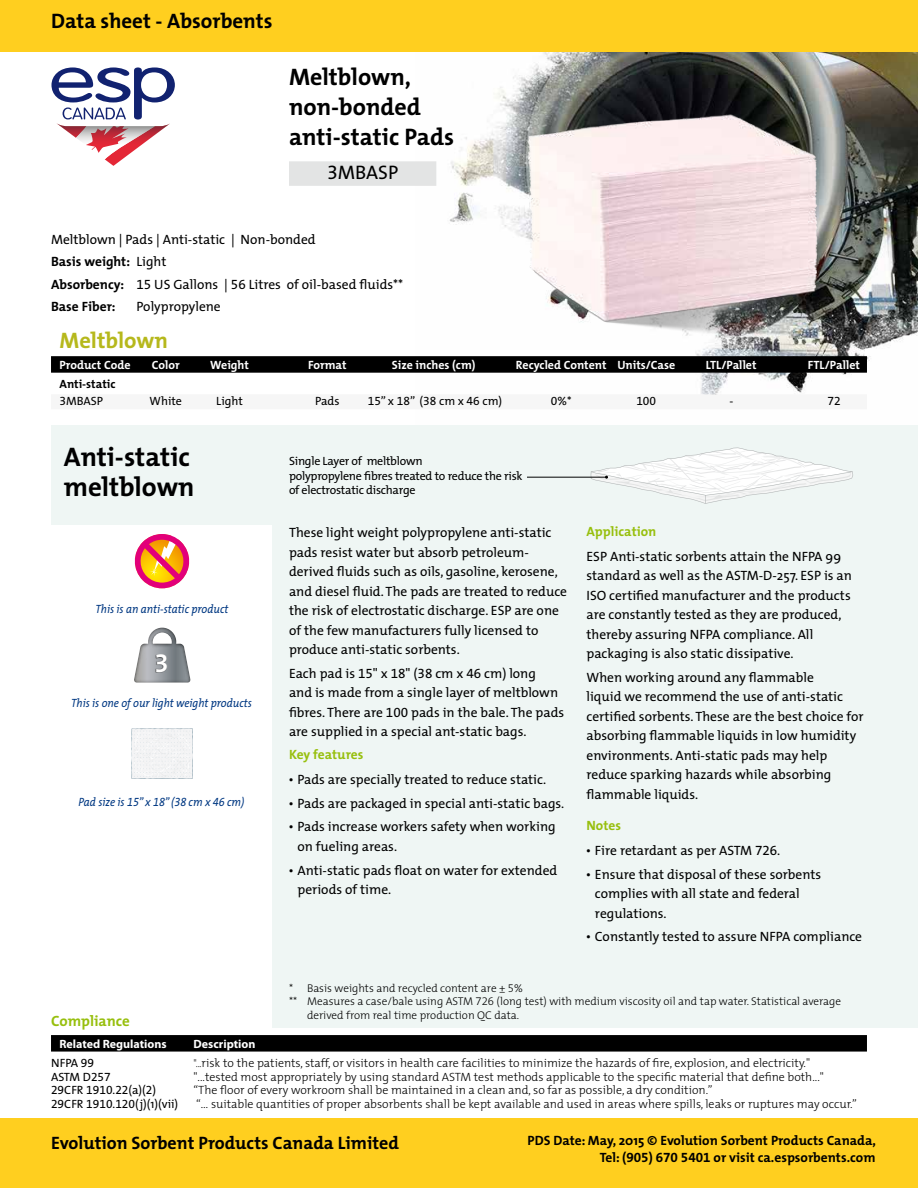
<style>
.page{position:relative;width:918px;height:1188px;background:#fff}
.page>*{position:absolute;margin:0;border:0;box-sizing:border-box;transform-origin:0 0}
.t1{font:700 27px/30px "The Mix";color:#000}
.t2{font:25.95px "The Mix Bold Expert";color:#fff}
.t3{font:700 24px/30px "The Mix";color:#000}
.t4{font:700 22.5px "The Mix";color:#b6b81c}
.t5{font:700 21px "The Mix";color:#000}
.t6{font:19.65px "The Mix";color:#000}
.t7{font:700 18px "The Mix";color:#000}
.t8{font:700 15px "The Mix";color:#97bf0d}
.t9{font:13.5px/19.5px "The Mix";color:#000}
.t10{font:700 13.5px/16.2px "The Mix";color:#000;text-align:right}
.t11{font:700 13.5px "The Mix";color:#97bf0d}
.t12{font:300 12px "The Mix";color:#000}
.t13{font:12px/14.4px "The Mix";letter-spacing:-.02em;color:#000}
.t14{font:700 12px "The Mix";color:#fff}
.t15{font:italic 12px "The Mix";color:#003882;scale:.9 1}
.t16{font:700 12px "Myriad Pro";color:#fff}
.t17{font:12px "The Mix Expert";color:#000}
.t18{font:700 12px/16.5px "The Mix";color:#000}
.t19{font:300 11.25px "The Mix";color:#000}
.s1{font-family:"The Mix Expert"}
.s2{font-weight:700}
.s3{font-family:"The Mix Expert";font-weight:400}
.s4{font-weight:400}
.s5{font-weight:700;color:#97bf0d}
.s6{font-family:"Myriad Pro";font-weight:900}
.s7{font-family:"The Mix Light Expert";font-weight:400}
.s8{font-family:"Myriad Pro";font-size:11.25px}
.s9{font-family:"The Mix"}
.s10{font-family:"The Mix Bold Expert";font-weight:400}
</style>
<div class="page">
<img style="left:415px;top:51px;width:503px;height:343px">
<img style="left:506px;top:86px;width:351px;height:260px">
<div style="left:272px;top:425px;width:646px;height:602px;background:#eff6f4"></div>
<div style="left:51px;top:425px;width:238px;height:100px;background:#eff6f4"></div>
<div style="left:289px;top:161px;width:147px;height:25px;background:#e3e4e4"></div>
<div style="left:128px;top:622px;width:67px;height:67px;background:#000;opacity:.75"></div>
<svg style="left:156px;top:654px;width:12px;height:19px"></svg>
<svg style="left:131px;top:728px;width:62px;height:51px"></svg>
<div style="left:51px;top:356px;width:816px;height:17px;background:#000"></div>
<div style="left:51px;top:394px;width:816px;height:15px;background:#f6f6f6"></div>
<svg style="left:134px;top:534px;width:56px;height:55px"></svg>
<hr style="left:527px;top:477px;width:80px;height:1px;background:#000">
<svg style="left:591px;top:448px;width:262px;height:56px"></svg>
<div style="left:51px;top:1035px;width:816px;height:17px;background:#000"></div>
<div style="left:0;top:0;width:918px;height:51px;background:#ffcf1f"></div>
<div style="left:0;top:1119px;width:918px;height:69px;background:#ffcf1f"></div>
<svg style="left:51px;top:67px;width:124px;height:99px"></svg>
<h3 class="t5" style="left:51px;top:3px;width:223px">Data sheet - Absorbents</h3>
<h3 class="t3" style="left:289px;top:62px;width:167px">Meltblown, non-bonded anti-static Pads</h3>
<h3 class="t6" style="left:327px;top:156px;width:73px"><span class="s1">3</span>MBASP</h3>
<p class="t9" style="left:51px;top:227px;width:354px;line-height:22.5px">Meltblown | Pads | Anti-static | Non-bonded<br><span class="s2">Basis weight:</span> Light<br><span class="s2">Absorbency:</span> <span class="s1">15</span> US Gallons | <span class="s1">56</span> Litres of oil-based fluids** <span class="s2">Base Fiber:</span></p>
<p class="t9" style="left:137px;top:297px;width:86px">Polypropylene</p>
<h3 class="t4" style="left:60px;top:321px;width:110px">Meltblown</h3>
<p class="t14" style="left:60px;top:355px;width:73px">Product Code</p>
<p class="t14" style="left:152px;top:355px;width:29px">Color</p>
<p class="t14" style="left:210px;top:355px;width:40px">Weight</p>
<p class="t14" style="left:308px;top:355px;width:40px">Format</p>
<p class="t14" style="left:392px;top:355px;width:85px">Size inches (cm)</p>
<p class="t14" style="left:516px;top:355px;width:161px">Recycled Content Units/Case</p>
<p class="t14" style="left:706px;top:355px;width:52px">LTL/Pallet</p>
<p class="t14" style="left:808px;top:355px;width:54px">FTL/Pallet</p>
<p class="t18" style="left:60px;top:376px;width:58px">Anti-static<br><span class="s3">3</span><span class="s4">MBASP</span></p>
<p class="t13" style="left:150px;top:393px;width:34px">White</p>
<p class="t13" style="left:216px;top:393px;width:28px">Light</p>
<p class="t13" style="left:315px;top:393px;width:26px">Pads</p>
<p class="t13" style="left:368px;top:393px;width:136px"><span class="s1">15</span>” x <span class="s1">18</span>” (<span class="s1">38</span> cm x <span class="s1">46</span> cm)</p>
<p class="t13" style="left:551px;top:393px;width:22px"><span class="s1">0</span>%*</p>
<p class="t17" style="left:636px;top:391px;width:21px">100</p>
<p class="t13" style="left:729px;top:393px;width:5px">-</p>
<p class="t17" style="left:827px;top:391px;width:15px">72</p>
<h1 class="t1" style="left:64px;top:441px;width:132px">Anti-static meltblown</h1>
<p class="t15" style="left:95px;top:599px;width:149px">This is an anti-static product</p>
<h2 class="t2" style="left:154px;top:642px;width:16px">3</h2>
<p class="t15" style="left:71px;top:693px;width:203px">This is one of our light weight products</p>
<p class="t15" style="left:79px;top:792px;width:186px">Pad size is <span class="s1">15</span>” x <span class="s1">18</span>” <span class="s1">(38</span> cm x <span class="s1">46</span> cm)</p>
<p class="t13" style="left:289px;top:454px;width:235px">Single Layer of meltblown<br>polypropylene fibres treated to reduce the risk of electrostatic discharge</p>
<p class="t9" style="left:289px;top:522px;width:280px">These light weight polypropylene anti-static pads resist water but absorb petroleum&shy;derived fluids such as oils, gasoline, kerosene, and diesel fluid. The pads are treated to reduce the risk of electrostatic discharge. ESP are one of the few manufacturers fully licensed to produce anti-static sorbents.</p>
<p class="t9" style="left:289px;top:663px;width:277px">Each pad is <span class="s1">15</span>" x <span class="s1">18</span>" (<span class="s1">38</span> cm x <span class="s1">46</span> cm) long<br>and is made from a single layer of meltblown fibres. There are <span class="s1">100</span> pads in the bale. The pads are supplied in a special ant-static bags.</p>
<p class="t9" style="left:289px;top:741px;width:259px;line-height:25.2px"><span class="s5">Key features<br></span><span class="s6">·</span> Pads are specially treated to reduce static.</p>
<p class="t9" style="left:289px;top:791px;width:277px;line-height:23.7px"><span class="s6">·</span> Pads are packaged in special anti-static bags. <span class="s6">·</span> Pads increase workers safety when working</p>
<p class="t9" style="left:289px;top:834px;width:270px;line-height:23.7px;text-indent:9px">on fueling areas.<br><span class="s6">·</span> Anti-static pads float on water for extended</p>
<p class="t9" style="left:298px;top:879px;width:95px">periods of time.</p>
<p class="t11" style="left:586px;top:520px;width:71px">Application</p>
<p class="t9" style="left:586px;top:546px;width:267px">ESP Anti-static sorbents attain the NFPA 99 standard as well as the ASTM-D-257. ESP is an ISO certified manufacturer and the products are constantly tested as they are produced, thereby assuring NFPA compliance. All packaging is also static dissipative.</p>
<p class="t9" style="left:586px;top:667px;width:279px">When working around any flammable<br>liquid we recommend the use of anti-static certified sorbents. These are the best choice for absorbing flammable liquids in low humidity environments. Anti-static pads may help reduce sparking hazards while absorbing flammable liquids.</p>
<p class="t9" style="left:586px;top:812px;width:195px;line-height:25.2px"><span class="s5">Notes<br></span><span class="s6">·</span> Fire retardant as per ASTM <span class="s1">726</span>.</p>
<p class="t9" style="left:595px;top:864px;width:228px;text-indent:-9px"><span class="s6">·</span> Ensure that disposal of these sorbents complies with all state and federal regulations.</p>
<p class="t9" style="left:586px;top:927px;width:277px"><span class="s6">·</span> Constantly tested to assure NFPA compliance</p>
<p class="t19" style="left:289px;top:979px;width:235px">* Basis weights and recycled content are ± <span class="s7">5</span>%</p>
<p class="t19" style="left:289px;top:992px;width:554px">** Measures a case/bale using ASTM <span class="s7">726</span> (long test) with medium viscosity oil and tap water. Statistical average</p>
<p class="t19" style="left:307px;top:1006px;width:214px">derived from real time production QC data.</p>
<p class="t8" style="left:51px;top:1008px;width:80px">Compliance</p>
<p class="t16" style="left:60px;top:1037px;width:109px">Related Regulations</p>
<p class="t16" style="left:194px;top:1037px;width:63px">Description</p>
<p class="t13" style="left:51px;top:1056px;width:44px">NFPA <span class="s1">99</span></p>
<p class="t12" style="left:194px;top:1053px;width:618px"><span class="s8">"...</span>risk to the patients, staff, or visitors in health care facilities to minimize the hazards of fire, explosion, and electricity."</p>
<p class="t13" style="left:51px;top:1069px;width:61px">ASTM D<span class="s1">257</span></p>
<p class="t12" style="left:194px;top:1067px;width:632px">"...tested most appropriately by using standard ASTM test methods applicable to the specific material that define both..."</p>
<p class="t17" style="left:51px;top:1080px;width:107px">29<span class="s9">CFR</span> 1910.22<span class="s9">(a)(</span>2<span class="s9">)</span></p>
<p class="t12" style="left:194px;top:1080px;width:520px">“The floor of every workroom shall be maintained in a clean and, so far as possible, a dry condition.”</p>
<p class="t13" style="left:51px;top:1096px;width:129px"><span class="s1">29</span>CFR <span class="s1">1910.120</span>(j)(1)(vii)</p>
<p class="t12" style="left:196px;top:1094px;width:662px">“… suitable quantities of proper absorbents shall be kept available and used in areas where spills, leaks or ruptures may occur.”</p>
<h3 class="t7" style="left:51px;top:1128px;width:349px">Evolution Sorbent Products Canada Limited</h3>
<p class="t10" style="left:528px;top:1132px;width:350px">PDS Date: May, 2015 © Evolution Sorbent Products Canada,<br>Tel: <span class="s10">(905) 670 5401</span> or visit ca.espsorbents.com</p>
</div>
